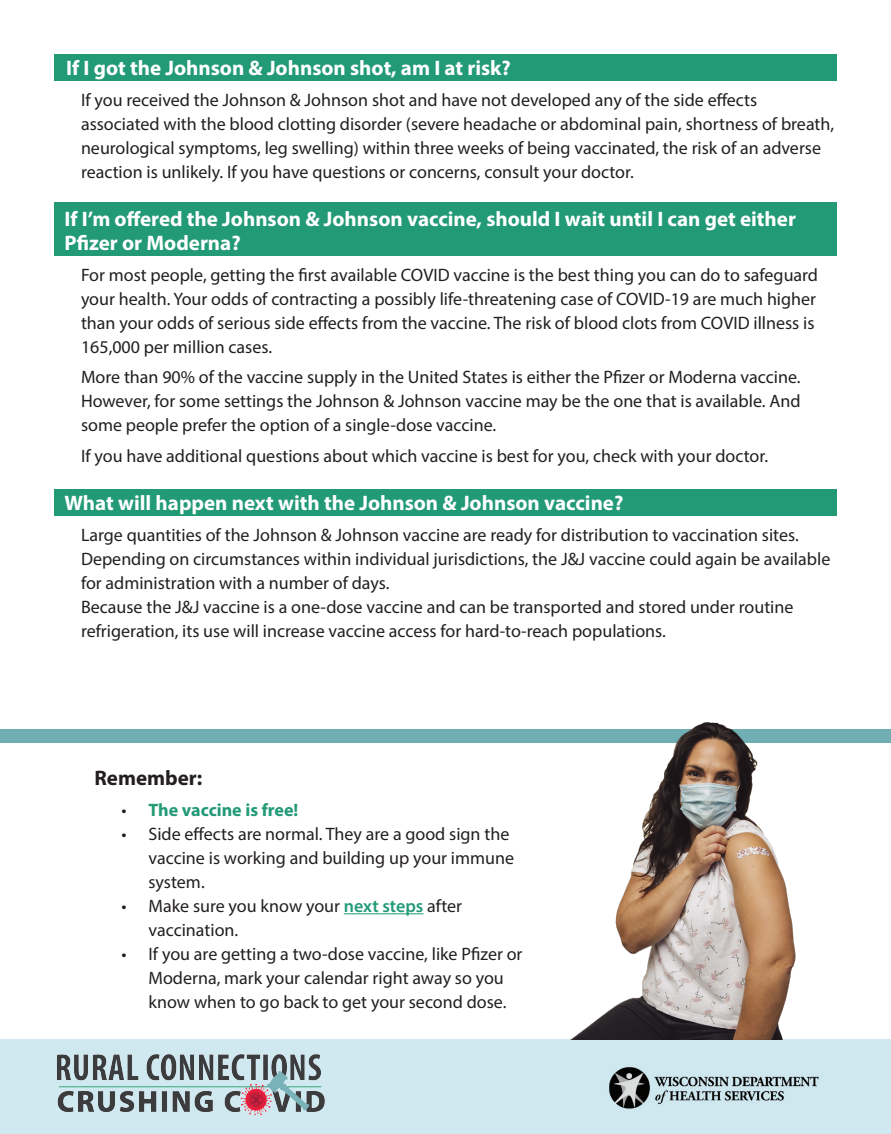
<style>
.page{position:relative;width:891px;height:1134px;background:#fff}
.page>*{position:absolute;margin:0;border:0;box-sizing:border-box;transform-origin:0 0}
.feature_header_text{font:700 21px/24px "Myriad Pro";color:#fff}
.feature_header_text-2{font:700 21px "Myriad Pro";color:#231f20}
.feature_header_text-3{font:18px/24px "Myriad Pro";color:#231f20}
.feature_header_text-4{font:700 18px "Myriad Pro";color:#229a75}
.s1{font-weight:400;color:#231f20}
.s2{font-weight:600;color:#229a75}
</style>
<div class="page">
<div style="left:54px;top:489px;width:783px;height:27px;background:#229a75"></div>
<div style="left:54px;top:202px;width:783px;height:54px;background:#229a75"></div>
<div style="left:54px;top:54px;width:783px;height:27px;background:#229a75"></div>
<div style="left:0;top:1040px;width:891px;height:94px;background:#d0e8f0"></div>
<img style="left:609px;top:1067px;width:210px;height:42px">
<div style="left:0;top:729px;width:891px;height:13px;background:#71afb5"></div>
<img style="left:57px;top:1054px;width:268px;height:62px">
<img style="left:525px;top:722px;width:292px;height:318px">
<hr style="left:344px;top:913px;width:79px;height:1px;background:#229a75">
<p class="feature_header_text" style="left:66px;top:55px;width:447px">If I got the Johnson &amp; Johnson shot, am I at risk?</p>
<p class="feature_header_text-3" style="left:81px;top:88px;width:755px">If you received the Johnson &amp; Johnson shot and have not developed any of the side effects associated with the blood clotting disorder (severe headache or abdominal pain, shortness of breath, neurological symptoms, leg swelling) within three weeks of being vaccinated, the risk of an adverse reaction is unlikely. If you have questions or concerns, consult your doctor.</p>
<p class="feature_header_text" style="left:64px;top:206px;width:733px">If I’m offered the Johnson &amp; Johnson vaccine, should I wait until I can get either<br>Pfizer or Moderna?</p>
<p class="feature_header_text-3" style="left:81px;top:262px;width:739px">For most people, getting the first available COVID vaccine is the best thing you can do to safeguard your health. Your odds of contracting a possibly life-threatening case of COVID-19 are much higher than your odds of serious side effects from the vaccine. The risk of blood clots from COVID illness is 165,000 per million cases.</p>
<p class="feature_header_text-3" style="left:81px;top:365px;width:721px;text-align:justify">More than 90% of the vaccine supply in the United States is either the Pfizer or Moderna vaccine.<br>However, for some settings the Johnson &amp; Johnson vaccine may be the one that is available. And some people prefer the option of a single-dose vaccine.</p>
<p class="feature_header_text-3" style="left:81px;top:444px;width:689px">If you have additional questions about which vaccine is best for you, check with your doctor.</p>
<p class="feature_header_text" style="left:64px;top:490px;width:560px">What will happen next with the Johnson &amp; Johnson vaccine?</p>
<p class="feature_header_text-3" style="left:81px;top:523px;width:751px">Large quantities of the Johnson &amp; Johnson vaccine are ready for distribution to vaccination sites.<br>Depending on circumstances within individual jurisdictions, the J&amp;J vaccine could again be available for administration with a number of days.</p>
<p class="feature_header_text-3" style="left:81px;top:595px;width:714px">Because the J&amp;J vaccine is a one-dose vaccine and can be transported and stored under routine refrigeration, its use will increase vaccine access for hard-to-reach populations.</p>
<p class="feature_header_text-2" style="left:94px;top:764px;width:109px">Remember:</p>
<p class="feature_header_text-4" style="left:122px;top:798px;width:178px"><span class="s1">•</span> The vaccine is free!</p>
<p class="feature_header_text-3" style="left:148px;top:822px;width:367px;text-indent:-27px">• Side effects are normal. They are a good sign the vaccine is working and building up your immune system.</p>
<p class="feature_header_text-3" style="left:148px;top:894px;width:315px;text-indent:-27px">• Make sure you know your <span class="s2">next steps</span> after vaccination.</p>
<p class="feature_header_text-3" style="left:148px;top:942px;width:376px;text-indent:-27px">• If you are getting a two-dose vaccine, like Pfizer or<br>Moderna, mark your calendar right away so you know when to go back to get your second dose.</p>
</div>
